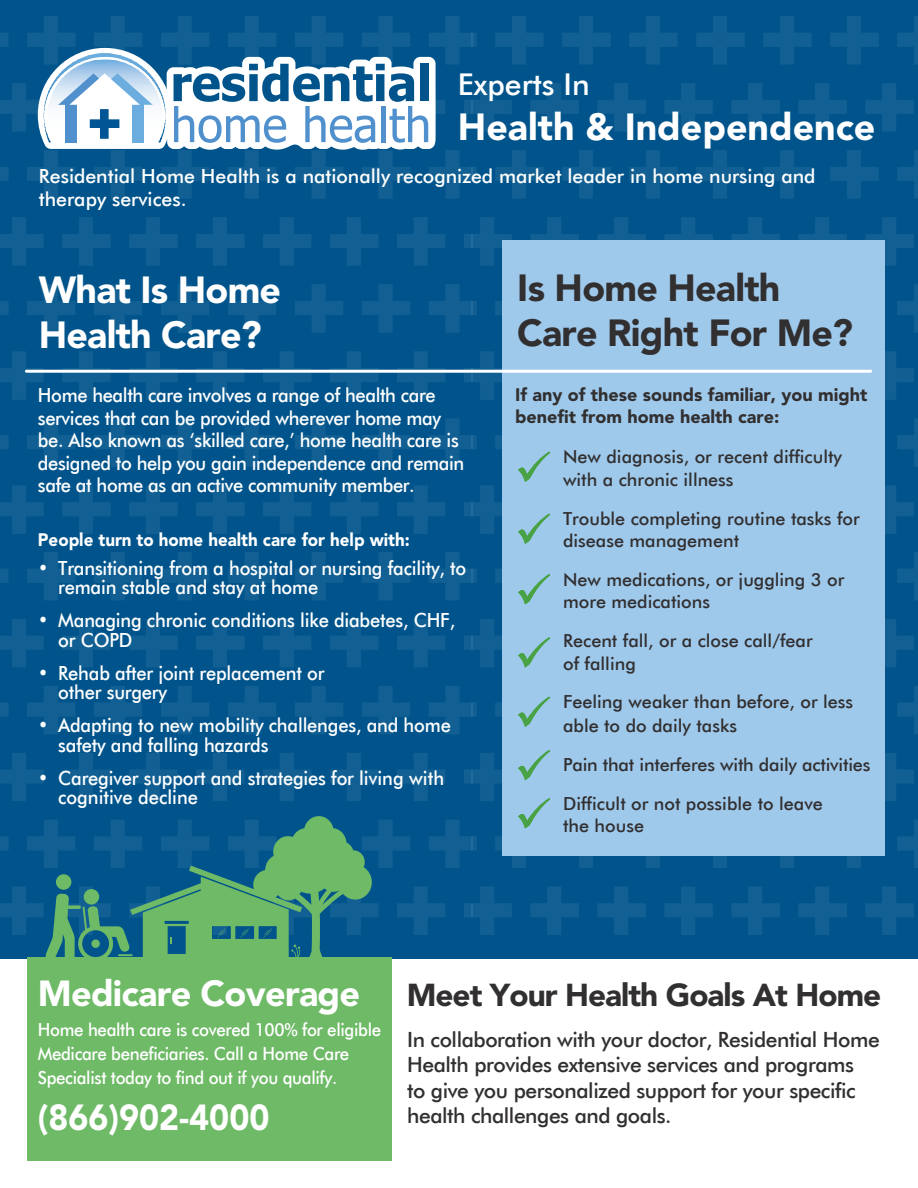
<style>
.page{position:relative;width:918px;height:1188px;background:#fff}
.page>*{position:absolute;margin:0;border:0;box-sizing:border-box;transform-origin:0 0}
.t1{font:900 37.5px/45px "Avenir LT Std";letter-spacing:-.02em;color:#312f30}
.t2{font:900 37.5px/45px "Avenir LT Std";letter-spacing:-.02em;color:#fff}
.t3{font:900 37.5px "Avenir LT Std";color:#fff}
.t4{font:900 36px "Avenir LT Std";letter-spacing:-.02em;color:#fff}
.t5{font:900 36px "Avenir LT Std";color:#fff;scale:.94 1}
.t6{font:900 31.5px "Avenir LT Std";letter-spacing:-.03em;color:#312f30}
.t7{font:500 30px "Futura BT";color:#fff}
.t8{font:500 21px/25.5px "Futura BT";letter-spacing:-.02em;color:#312f30}
.t9{font:500 19.5px/19.5px "Futura BT";letter-spacing:-.01em;color:#fff;scale:.94 1}
.t10{font:500 19.5px/22.5px "Futura BT";letter-spacing:-.01em;color:#fff}
.t11{font:500 18px/22.5px "Futura BT";color:#312f30}
.t12{font:500 18px/24px "Futura BT";letter-spacing:-.02em;color:#fff;scale:.94 1}
.t13{font:900 18px/22.5px "Avenir LT Std";color:#312f30}
.t14{font:900 18px "Avenir LT Std";color:#fff;scale:.94 1}
</style>
<div class="page">
<div style="left:0;top:0;width:918px;height:958px;background:#00548b"></div>
<img style="left:0;top:552px;width:918px;height:383px">
<img style="left:0;top:17px;width:918px;height:516px">
<svg style="left:38px;top:48px;width:398px;height:102px"></svg>
<div style="left:27px;top:958px;width:365px;height:203px;background:#6eba66"></div>
<svg style="left:45px;top:816px;width:327px;height:142px"></svg>
<div style="left:502px;top:240px;width:383px;height:616px;background:#9fc9eb"></div>
<svg style="left:518px;top:452px;width:32px;height:30px"></svg>
<svg style="left:518px;top:514px;width:32px;height:30px"></svg>
<svg style="left:518px;top:574px;width:32px;height:31px"></svg>
<svg style="left:518px;top:637px;width:32px;height:31px"></svg>
<svg style="left:518px;top:697px;width:32px;height:30px"></svg>
<svg style="left:518px;top:750px;width:32px;height:30px"></svg>
<svg style="left:518px;top:798px;width:32px;height:31px"></svg>
<hr style="left:26px;top:370px;width:845px;height:3px;background:#fff">
<h3 class="t7" style="left:458px;top:67px;width:133px">Experts In</h3>
<h1 class="t3" style="left:458px;top:105px;width:419px">Health &amp; Independence</h1>
<p class="t10" style="left:39px;top:165px;width:778px">Residential Home Health is a nationally recognized market leader in home nursing and therapy services.</p>
<h1 class="t2" style="left:39px;top:267px;width:244px">What Is Home<br>Health Care?</h1>
<p class="t9" style="left:38px;top:384px;width:455px;line-height:22.5px">Home health care involves a range of health care services that can be provided wherever home may be. Also known as ‘skilled care,’ home health care is designed to help you gain independence and remain safe at home as an active community member.</p>
<p class="t14" style="left:38px;top:529px;width:397px">People turn to home health care for help with:</p>
<p class="t9" style="left:58px;top:558px;width:436px;text-indent:-20px">• Transitioning from a hospital or nursing facility, to remain stable and stay at home</p>
<p class="t9" style="left:58px;top:611px;width:424px;text-indent:-20px">• Managing chronic conditions like diabetes, CHF, or COPD</p>
<p class="t9" style="left:58px;top:663px;width:285px;text-indent:-20px">• Rehab after joint replacement or other surgery</p>
<p class="t9" style="left:58px;top:716px;width:419px;text-indent:-20px">• Adapting to new mobility challenges, and home safety and falling hazards</p>
<p class="t9" style="left:58px;top:768px;width:412px;text-indent:-20px">• Caregiver support and strategies for living with cognitive decline</p>
<h1 class="t1" style="left:517px;top:265px;width:337px">Is Home Health<br>Care Right For Me?</h1>
<p class="t13" style="left:515px;top:383px;width:354px">If any of these sounds familiar, you might benefit from home health care:</p>
<p class="t11" style="left:563px;top:446px;width:280px">New diagnosis, or recent difficulty with a chronic illness</p>
<p class="t11" style="left:563px;top:507px;width:298px">Trouble completing routine tasks for disease management</p>
<p class="t11" style="left:563px;top:568px;width:283px">New medications, or juggling 3 or more medications</p>
<p class="t11" style="left:563px;top:629px;width:251px">Recent fall, or a close call/fear of falling</p>
<p class="t11" style="left:563px;top:690px;width:292px;line-height:24px">Feeling weaker than before, or less able to do daily tasks</p>
<p class="t11" style="left:563px;top:745px;width:309px;line-height:38.7px">Pain that interferes with daily activities<br>Difficult or not possible to leave</p>
<p class="t11" style="left:563px;top:814px;width:82px">the house</p>
<h2 class="t4" style="left:38px;top:972px;width:324px">Medicare Coverage</h2>
<p class="t12" style="left:38px;top:1017px;width:367px">Home health care is covered 100% for eligible<br>Medicare beneficiaries. Call a Home Care<br>Specialist today to find out if you qualify.</p>
<h2 class="t5" style="left:38px;top:1096px;width:248px">(866)902-4000</h2>
<h3 class="t6" style="left:407px;top:976px;width:476px">Meet Your Health Goals At Home</h3>
<p class="t8" style="left:407px;top:1027px;width:474px">In collaboration with your doctor, Residential Home Health provides extensive services and programs<br>to give you personalized support for your specific health challenges and goals.</p>
</div>
